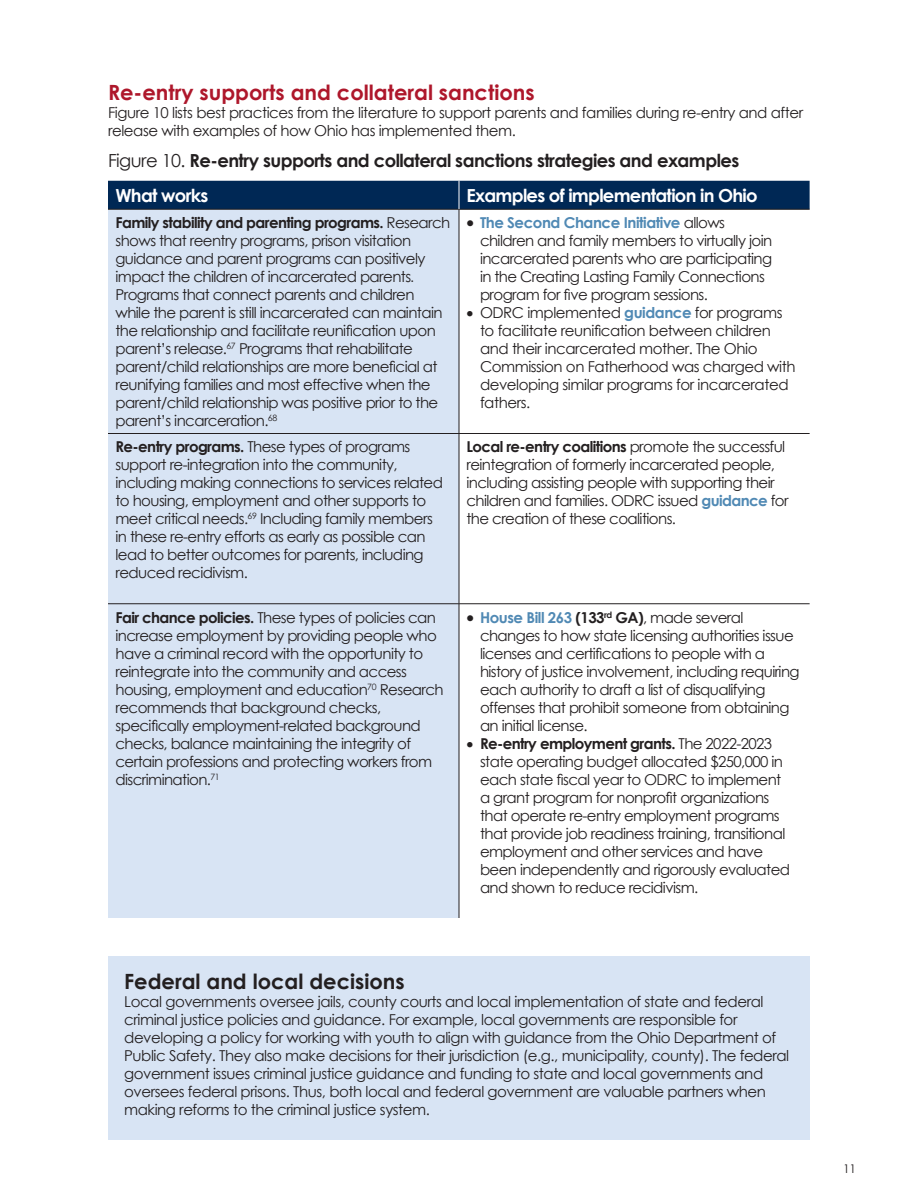
<style>
.page{position:relative;width:918px;height:1188px;background:#fff}
.page>*{position:absolute;margin:0;border:0;box-sizing:border-box;transform-origin:0 0}
.heading_2{font:700 21px "Century Gothic";color:#ae172b}
.t1{font:700 21px "Century Gothic";color:#231f20}
.t2{font:700 18px "Century Gothic";letter-spacing:-.03em;color:#231f20}
.t3{font:700 18px "Century Gothic";letter-spacing:-.04em;color:#fff}
.t4{font:15px/18px "Century Gothic";letter-spacing:-.04em;color:#231f20}
.t5{font:12px "Century Gothic Pro";color:#231f20}
.s1{font-weight:400}
.s2{font-weight:700}
.s3{font-family:"Times New Roman"}
.s4{font-weight:700;color:#5089b4}
</style>
<div class="page">
<div style="left:108px;top:210px;width:351px;height:708px;background:#d8e4f4"></div>
<hr style="left:108px;top:209px;width:351px;height:1px;background:#231f20">
<hr style="left:459px;top:209px;width:351px;height:1px;background:#231f20">
<hr style="left:459px;top:209px;width:1px;height:224px;background:#231f20">
<hr style="left:108px;top:433px;width:351px;height:1px;background:#231f20">
<hr style="left:459px;top:433px;width:351px;height:1px;background:#231f20">
<hr style="left:459px;top:434px;width:1px;height:170px;background:#231f20">
<hr style="left:108px;top:603px;width:351px;height:1px;background:#231f20">
<hr style="left:459px;top:603px;width:351px;height:1px;background:#231f20">
<hr style="left:459px;top:604px;width:1px;height:314px;background:#231f20">
<div style="left:108px;top:181px;width:702px;height:28px;background:#002855"></div>
<div style="left:108px;top:956px;width:702px;height:183px;background:#d8e4f4"></div>
<p class="heading_2" style="left:108px;top:76px;width:428px">Re-entry supports and collateral sanctions</p>
<p class="t4" style="left:108px;top:103px;width:697px">Figure 10 lists best practices from the literature to support parents and families during re-entry and after release with examples of how Ohio has implemented them.</p>
<p class="t2" style="left:108px;top:146px;width:633px"><span class="s1">Figure 10.</span> Re-entry supports and collateral sanctions strategies and examples</p>
<p class="t3" style="left:116px;top:182px;width:94px">What works</p>
<p class="t3" style="left:466px;top:182px;width:293px">Examples of implementation in Ohio</p>
<p class="t4" style="left:116px;top:213px;width:336px"><span class="s2">Family stability and parenting programs.</span> Research shows that reentry programs, prison visitation guidance and parent programs can positively impact the children of incarcerated parents<span class="s3">.<br></span>Programs that connect parents and children while the parent is still incarcerated can maintain the relationship and facilitate reunification upon parent’s release.<sup>67</sup> Programs that rehabilitate parent/child relationships are more beneficial at reunifying families and most effective when the parent/child relationship was positive prior to the parent’s incarceration.<sup>68</sup></p>
<p class="t4" style="left:480px;top:213px;width:294px;text-indent:-14px">• <span class="s4">The Second Chance Initiative</span> allows children and family members to virtually join incarcerated parents who are participating in the Creating Lasting Family Connections program for five program sessions.</p>
<p class="t4" style="left:480px;top:303px;width:317px;text-indent:-14px">• ODRC implemented <span class="s4">guidance</span> for programs to facilitate reunification between children and their incarcerated mother. The Ohio Commission on Fatherhood was charged with developing similar programs for incarcerated fathers.</p>
<p class="t4" style="left:116px;top:438px;width:329px"><span class="s2">Re-entry programs.</span> These types of programs support re-integration into the community, including making connections to services related to housing, employment and other supports to meet critical needs.<sup>69</sup> Including family members in these re-entry efforts as early as possible can lead to better outcomes for parents, including reduced recidivism.</p>
<p class="t4" style="left:466px;top:438px;width:324px"><span class="s2">Local re-entry coalitions</span> promote the successful reintegration of formerly incarcerated people, including assisting people with supporting their children and families. ODRC issued <span class="s4">guidance</span> for the creation of these coalitions.</p>
<p class="t4" style="left:116px;top:608px;width:330px"><span class="s2">Fair chance policies.</span> These types of policies can increase employment by providing people who have a criminal record with the opportunity to reintegrate into the community and access housing, employment and education<sup>70</sup> Research recommends that background checks, specifically employment-related background checks, balance maintaining the integrity of certain professions and protecting workers from discrimination.<sup>71</sup></p>
<p class="t4" style="left:480px;top:608px;width:321px;text-indent:-14px">• <span class="s4">House Bill 263</span> <span class="s2">(133</span><sup>rd</sup> <span class="s2">GA)</span>, made several changes to how state licensing authorities issue licenses and certifications to people with a history of justice involvement, including requiring each authority to draft a list of disqualifying offenses that prohibit someone from obtaining an initial license.</p>
<p class="t4" style="left:480px;top:734px;width:312px;text-indent:-14px">• <span class="s2">Re-entry employment grants.</span> The 2022-2023 state operating budget allocated $250,000 in each state fiscal year to ODRC to implement a grant program for nonprofit organizations that operate re-entry employment programs that provide job readiness training, transitional employment and other services and have been independently and rigorously evaluated and shown to reduce recidivism.</p>
<p class="t1" style="left:124px;top:965px;width:282px">Federal and local decisions</p>
<p class="t4" style="left:124px;top:992px;width:667px">Local governments oversee jails, county courts and local implementation of state and federal criminal justice policies and guidance. For example, local governments are responsible for developing a policy for working with youth to align with guidance from the Ohio Department of Public Safety. They also make decisions for their jurisdiction (e.g., municipality, county). The federal government issues criminal justice guidance and funding to state and local governments and oversees federal prisons. Thus, both local and federal government are valuable partners when making reforms to the criminal justice system.</p>
<p class="t5" style="left:843px;top:1162px;width:15px">11</p>
</div>
